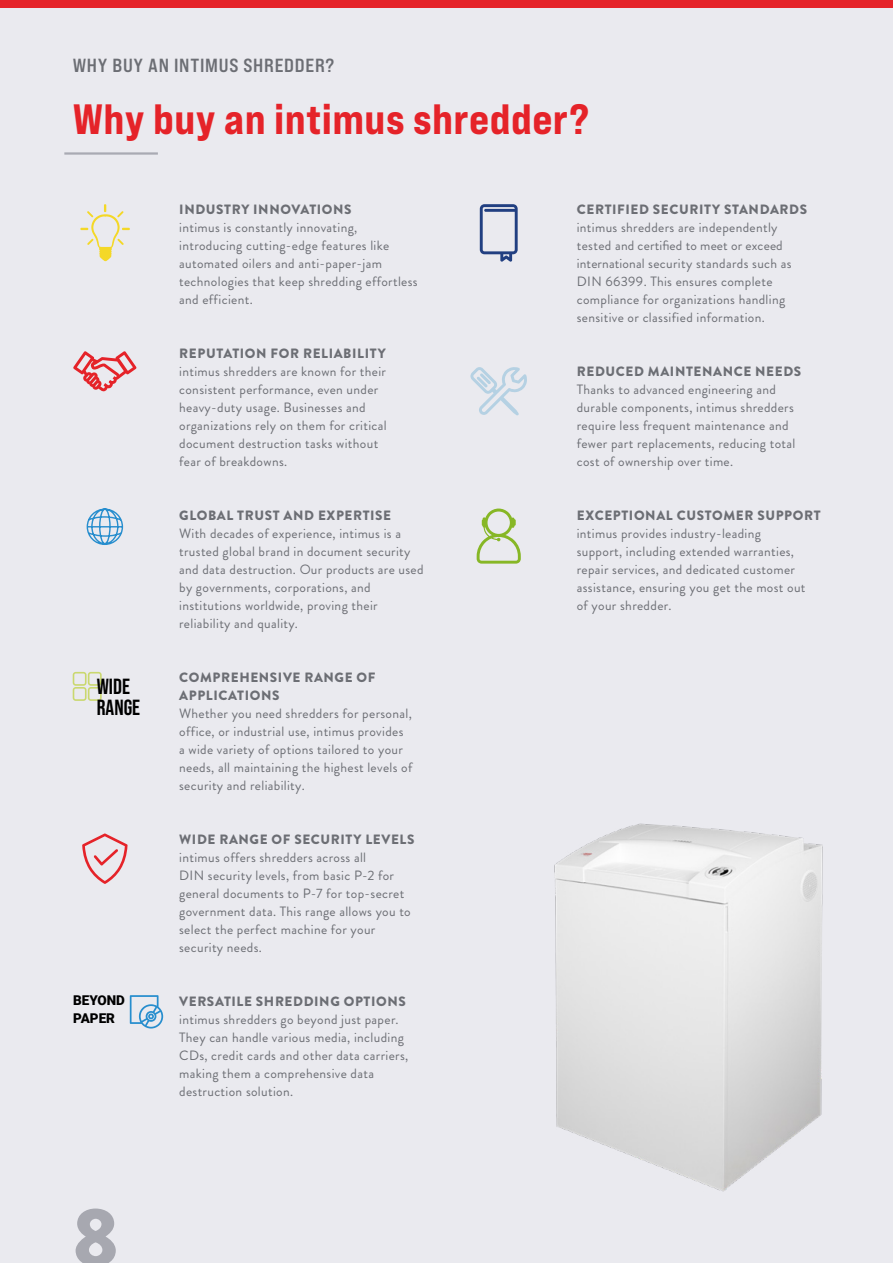
<style>
.page{position:relative;width:893px;height:1263px;background:#eaeaef}
.page>*{position:absolute;margin:0;border:0;box-sizing:border-box;transform-origin:0 0}
.t1{font:900 82.5px "Brandon Grotesque";color:#a7a8b0}
.t2{font:42.3px "Bebas Neue Pro Exp Eb";letter-spacing:.01em;color:#e52329}
.t3{font:700 21.9px/21px "Bebas Neue Pro";color:#000}
.t4{font:19.05px "Bebas Neue Pro Exp Bd";letter-spacing:.04em;color:#6c6e74}
.t5{font:13.5px/18px "Brandon Grotesque";letter-spacing:.025em;color:#6c6e74}
.t6{font:900 13.5px/18px "Brandon Grotesque";letter-spacing:.045em;color:#6c6e74}
.t7{font:900 13.5px/18px "Roboto";letter-spacing:-.005em;color:#000}
</style>
<div class="page">
<img style="left:554px;top:823px;width:269px;height:369px">
<hr style="left:64px;top:152px;width:94px;height:3px;background:#a9aab3">
<svg style="left:86px;top:508px;width:38px;height:37px"></svg>
<svg style="left:82px;top:833px;width:46px;height:51px"></svg>
<svg style="left:470px;top:367px;width:57px;height:49px"></svg>
<svg style="left:73px;top:351px;width:64px;height:40px"></svg>
<svg style="left:480px;top:204px;width:38px;height:58px"></svg>
<svg style="left:477px;top:508px;width:44px;height:56px"></svg>
<svg style="left:80px;top:204px;width:50px;height:57px"></svg>
<svg style="left:130px;top:995px;width:33px;height:33px"></svg>
<svg style="left:73px;top:672px;width:29px;height:29px"></svg>
<div style="left:0;top:0;width:893px;height:8px;background:#e52329"></div>
<h3 class="t4" style="left:73px;top:54px;width:263px">WHY BUY AN INTIMUS SHREDDER?</h3>
<h2 class="t2" style="left:73px;top:93px;width:518px">Why buy an intimus shredder?</h2>
<h3 class="t3" style="left:97px;top:676px;width:45px">WIDE<br>RANGE</h3>
<p class="t7" style="left:73px;top:991px;width:53px">BEYOND<br>PAPER</p>
<p class="t6" style="left:179px;top:200px;width:174px">INDUSTRY INNOVATIONS</p>
<p class="t5" style="left:179px;top:218px;width:240px">intimus is constantly innovating, introducing cutting-edge features like automated oilers and anti-paper-jam technologies that keep shredding effortless and efficient.</p>
<p class="t6" style="left:179px;top:344px;width:208px">REPUTATION FOR RELIABILITY</p>
<p class="t5" style="left:179px;top:362px;width:209px">intimus shredders are known for their consistent performance, even under heavy-duty usage. Businesses and organizations rely on them for critical document destruction tasks without fear of breakdowns.</p>
<p class="t6" style="left:179px;top:506px;width:213px">GLOBAL TRUST AND EXPERTISE</p>
<p class="t5" style="left:179px;top:524px;width:246px">With decades of experience, intimus is a trusted global brand in document security and data destruction. Our products are used by governments, corporations, and institutions worldwide, proving their reliability and quality.</p>
<p class="t6" style="left:179px;top:668px;width:198px">COMPREHENSIVE RANGE OF<br>APPLICATIONS</p>
<p class="t5" style="left:179px;top:704px;width:235px">Whether you need shredders for personal, office, or industrial use, intimus provides a wide variety of options tailored to your needs, all maintaining the highest levels of security and reliability.</p>
<p class="t6" style="left:179px;top:830px;width:237px">WIDE RANGE OF SECURITY LEVELS</p>
<p class="t5" style="left:179px;top:848px;width:233px">intimus offers shredders across all<br>DIN security levels, from basic P-2 for general documents to P-7 for top-secret government data. This range allows you to select the perfect machine for your security needs.</p>
<p class="t6" style="left:179px;top:992px;width:228px">VERSATILE SHREDDING OPTIONS</p>
<p class="t5" style="left:179px;top:1010px;width:231px">intimus shredders go beyond just paper.<br>They can handle various media, including CDs, credit cards and other data carriers, making them a comprehensive data destruction solution.</p>
<h1 class="t1" style="left:72px;top:1178px;width:48px">8</h1>
<p class="t6" style="left:577px;top:200px;width:232px">CERTIFIED SECURITY STANDARDS</p>
<p class="t5" style="left:577px;top:218px;width:216px">intimus shredders are independently tested and certified to meet or exceed international security standards such as DIN 66399. This ensures complete compliance for organizations handling sensitive or classified information.</p>
<p class="t6" style="left:577px;top:362px;width:226px">REDUCED MAINTENANCE NEEDS</p>
<p class="t5" style="left:577px;top:380px;width:220px">Thanks to advanced engineering and durable components, intimus shredders require less frequent maintenance and fewer part replacements, reducing total cost of ownership over time.</p>
<p class="t6" style="left:577px;top:506px;width:245px">EXCEPTIONAL CUSTOMER SUPPORT</p>
<p class="t5" style="left:577px;top:524px;width:230px">intimus provides industry-leading support, including extended warranties, repair services, and dedicated customer assistance, ensuring you get the most out of your shredder.</p>
</div>
